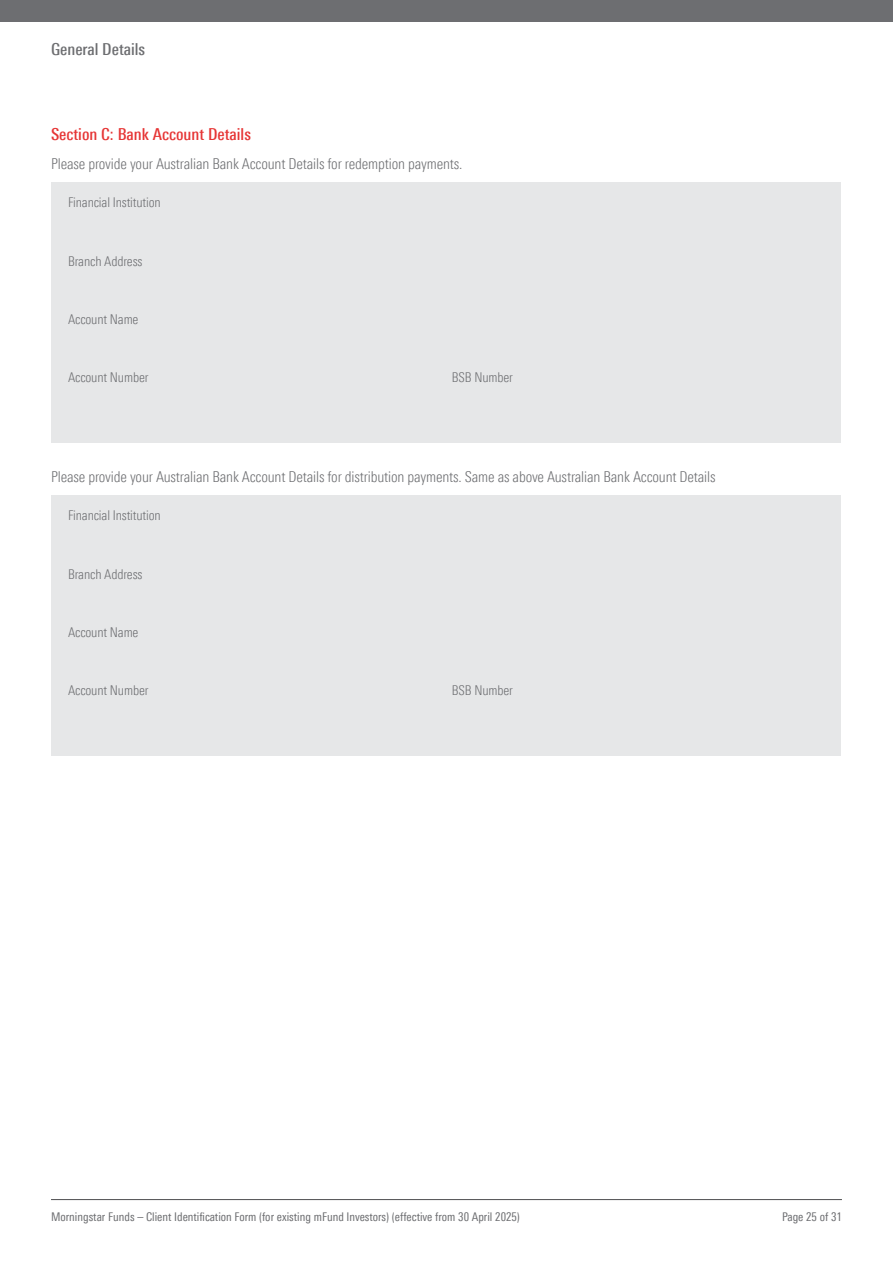
<style>
.page{position:relative;width:893px;height:1263px;background:#fff}
.page>*{position:absolute;margin:0;border:0;box-sizing:border-box;transform-origin:0 0}
.Heading_4{font:500 condensed 16.5px "Univers Nextfor MORN";color:#e63535}
.Heading_4-2{font:500 condensed 16.5px "Univers Nextfor MORN";color:#6d6e71}
.Body_Copy{font:300 condensed 15px "Univers Nextfor MORN";letter-spacing:-.01em;color:#6d6e71}
.Table_text{font:300 condensed 13.5px "Univers Nextfor MORN";letter-spacing:-.01em;color:#6d6e71}
.t1{font:condensed 12px "Univers Nextfor MORN";color:#6d6e71}
</style>
<div class="page">
<hr style="left:51px;top:1199px;width:791px;height:1px;background:#4d4d4f">
<div style="left:52px;top:182px;width:789px;height:261px;background:#e6e7e8"></div>
<div style="left:52px;top:495px;width:789px;height:261px;background:#e6e7e8"></div>
<div style="left:0;top:0;width:893px;height:21px;background:#6d6e71"></div>
<p class="Heading_4-2" style="left:51px;top:39px;width:96px">General Details</p>
<p class="Heading_4" style="left:51px;top:124px;width:201px">Section C: Bank Account Details</p>
<p class="Body_Copy" style="left:51px;top:155px;width:413px">Please provide your Australian Bank Account Details for redemption payments.</p>
<p class="Table_text" style="left:68px;top:195px;width:94px">Financial Institution</p>
<p class="Table_text" style="left:68px;top:253px;width:76px">Branch Address</p>
<p class="Table_text" style="left:68px;top:311px;width:72px">Account Name</p>
<p class="Table_text" style="left:68px;top:370px;width:82px">Account Number</p>
<p class="Table_text" style="left:452px;top:370px;width:63px">BSB Number</p>
<p class="Body_Copy" style="left:51px;top:468px;width:666px">Please provide your Australian Bank Account Details for distribution payments. Same as above Australian Bank Account Details</p>
<p class="Table_text" style="left:68px;top:508px;width:94px">Financial Institution</p>
<p class="Table_text" style="left:68px;top:566px;width:76px">Branch Address</p>
<p class="Table_text" style="left:68px;top:624px;width:72px">Account Name</p>
<p class="Table_text" style="left:68px;top:683px;width:82px">Account Number</p>
<p class="Table_text" style="left:452px;top:683px;width:63px">BSB Number</p>
<p class="t1" style="left:51px;top:1210px;width:470px">Morningstar Funds – Client Identification Form (for existing mFund Investors) (effective from 30 April 2025)</p>
<p class="t1" style="left:782px;top:1210px;width:61px">Page 25 of 31</p>
</div>
